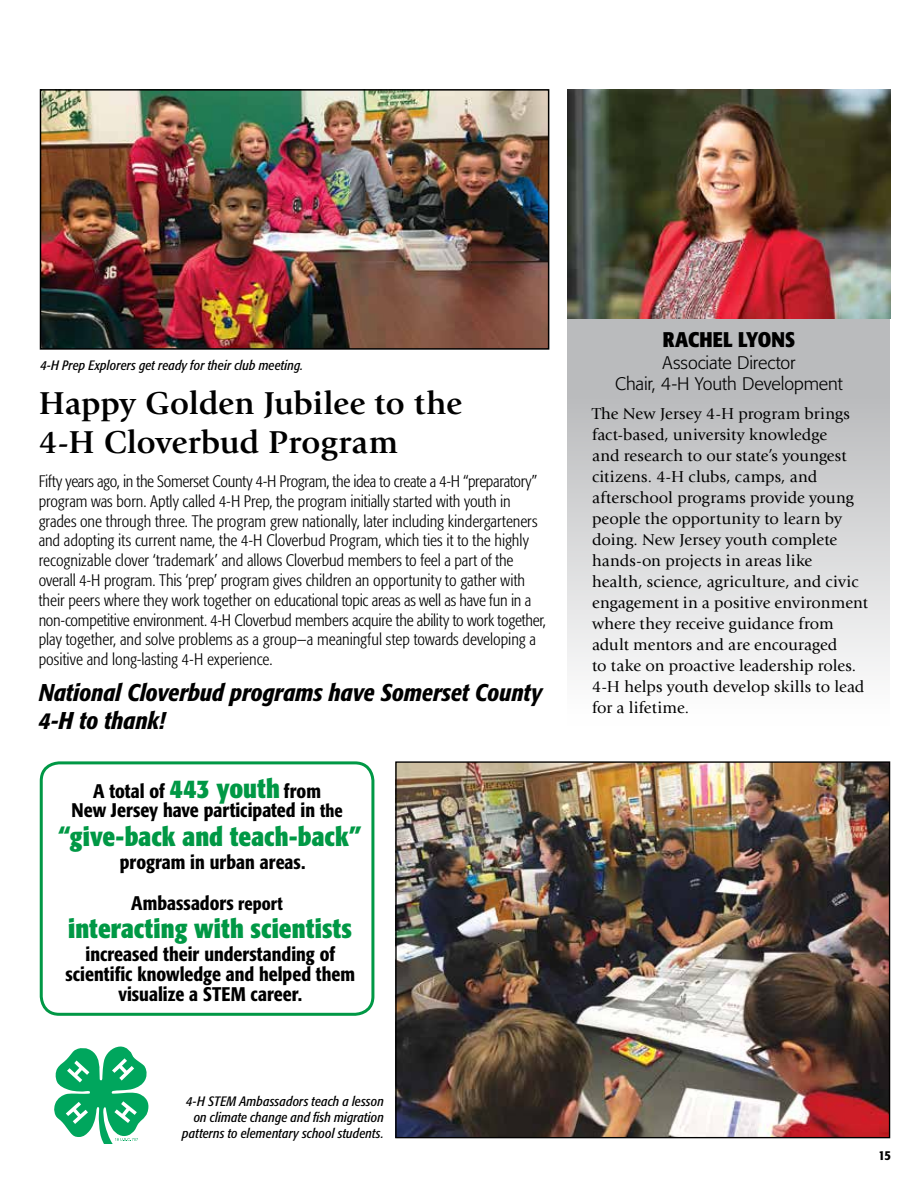
<style>
.page{position:relative;width:918px;height:1188px;background:#fff}
.page>*{position:absolute;margin:0;border:0;box-sizing:border-box;transform-origin:0 0}
.t1{font:700 33px/39px "Giovanni Std";letter-spacing:-.005em;color:#000}
.t2{font:700 condensed 26.7px "Formata BQ";color:#009845}
.t3{font:italic 500 condensed 24px/28.8px "Formata BQ";color:#000}
.t4{font:700 condensed 21px "Formata BQ";letter-spacing:.005em;color:#000}
.t5{font:500 condensed 19.5px/19.6px "Formata BQ";color:#000;text-align:center}
.t6{font:300 18px/21.6px "Formata BQ";letter-spacing:-.005em;color:#000;text-align:center}
.t7{font:300 condensed 16.5px/19.8px "Formata BQ";color:#000}
.t8{font:16.5px/21px "Giovanni Std";letter-spacing:.005em;color:#000}
.t9{font:italic condensed 13.5px/16.2px "Formata BQ";letter-spacing:.01em;color:#000;text-align:right}
.t10{font:500 condensed 13.5px "Formata BQ";color:#000}
.s1{font-weight:700;font-size:26.7px;color:#009845}
.s2{font-size:18px}
</style>
<div class="page">
<img style="left:43px;top:92px;width:503px;height:255px">
<div style="left:40px;top:89px;width:509px;height:261px;border:2px solid #000"></div>
<div style="left:40px;top:761px;width:334px;height:255px;border:3px solid #009845;border-radius:18px"></div>
<svg style="left:54px;top:1047px;width:94px;height:97px"></svg>
<img style="left:397px;top:763px;width:491px;height:373px">
<svg style="left:568px;top:319px;width:322px;height:353px;background:#d0d1d2"></svg>
<img style="left:568px;top:89px;width:322px;height:230px">
<p class="t9" style="left:40px;top:357px;width:264px">4-H Prep Explorers get ready for their club meeting.</p>
<h3 class="t1" style="left:39px;top:384px;width:425px">Happy Golden Jubilee to the<br>4-H Cloverbud Program</h3>
<p class="t7" style="left:39px;top:472px;width:509px">Fifty years ago, in the Somerset County 4-H Program, the idea to create a 4-H “preparatory” program was born. Aptly called 4-H Prep, the program initially started with youth in grades one through three. The program grew nationally, later including kindergarteners and adopting its current name, the 4-H Cloverbud Program, which ties it to the highly recognizable clover ‘trademark’ and allows Cloverbud members to feel a part of the overall 4-H program. This ‘prep’ program gives children an opportunity to gather with their peers where they work together on educational topic areas as well as have fun in a non-competitive environment. 4-H Cloverbud members acquire the ability to work together, play together, and solve problems as a group—a meaningful step towards developing a positive and long-lasting 4-H experience.</p>
<p class="t3" style="left:39px;top:678px;width:505px">National Cloverbud programs have Somerset County<br>4-H to thank!</p>
<p class="t5" style="left:72px;top:781px;width:273px">A total of <span class="s1">443 youth</span> from<br>New Jersey have participated in <span class="s2">the</span></p>
<p class="t2" style="left:59px;top:820px;width:304px">“give-back and teach-back”</p>
<p class="t5" style="left:120px;top:852px;width:187px">program in urban areas.</p>
<p class="t5" style="left:131px;top:893px;width:153px">Ambassadors <span class="s2">report</span></p>
<p class="t2" style="left:68px;top:912px;width:286px">interacting with scientists</p>
<p class="t5" style="left:66px;top:945px;width:291px">increased their understanding of scientific knowledge and helped them visualize a STEM career.</p>
<p class="t9" style="left:182px;top:1093px;width:203px">4-H STEM Ambassadors teach a lesson on climate change and fish migration patterns to elementary school students.</p>
<h3 class="t4" style="left:663px;top:327px;width:134px">RACHEL LYONS</h3>
<p class="t6" style="left:615px;top:352px;width:229px">Associate Director<br>Chair, 4-H Youth Development</p>
<p class="t8" style="left:592px;top:403px;width:277px">The New Jersey 4-H program brings fact-based, university knowledge<br>and research to our state’s youngest citizens. 4-H clubs, camps, and afterschool programs provide young people the opportunity to learn by doing. New Jersey youth complete hands-on projects in areas like<br>health, science, agriculture, and civic engagement in a positive environment where they receive guidance from adult mentors and are encouraged<br>to take on proactive leadership roles.<br>4-H helps youth develop skills to lead for a lifetime.</p>
<p class="t10" style="left:878px;top:1147px;width:14px">15</p>
</div>
